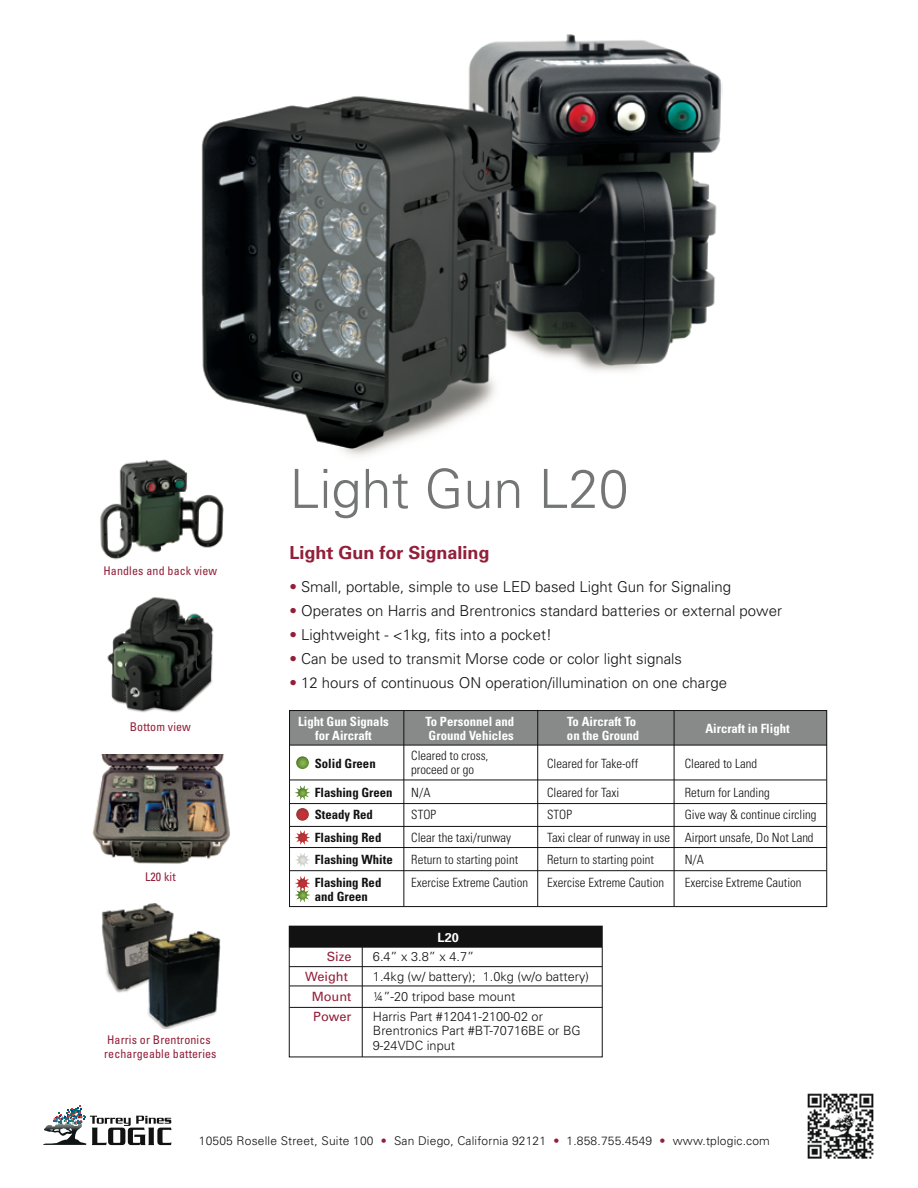
<style>
.page{position:relative;width:918px;height:1188px;background:#fff}
.page>*{position:absolute;margin:0;border:0;box-sizing:border-box;transform-origin:0 0}
.t1{font:300 54px "Univers";color:#747575}
.t2{font:700 18px "Univers";color:#921f39}
.t3{font:300 15px "Univers";color:#121212}
.t4{font:300 condensed 12.75px "Univers";color:#121212}
.t5{font:300 12.75px/14.2px "Univers";color:#121212}
.t6{font:700 condensed 12.75px "Univers";color:#fff}
.t7{font:700 condensed 12.75px "Univers";color:#121212}
.t8{font:12.75px "Univers";color:#921f39}
.t9{font:700 12.75px "Univers";color:#fff}
.t10{font:300 12px "Univers";letter-spacing:.015em;color:#121212}
.t11{font:condensed 12px/13.5px "Univers";letter-spacing:.01em;color:#921f39}
.s1{color:#921f39}
</style>
<div class="page">
<img style="left:807px;top:1093px;width:67px;height:66px">
<svg style="left:43px;top:1106px;width:128px;height:39px"></svg>
<img style="left:107px;top:597px;width:107px;height:116px">
<img style="left:92px;top:754px;width:138px;height:110px">
<img style="left:100px;top:459px;width:124px;height:101px">
<img style="left:197px;top:34px;width:525px;height:427px">
<img style="left:101px;top:903px;width:120px;height:125px">
<div style="left:290px;top:926px;width:312px;height:21px;background:#121212"></div>
<hr style="left:289px;top:947px;width:313px;height:1px;background:#121212">
<hr style="left:289px;top:966px;width:313px;height:1px;background:#121212">
<hr style="left:290px;top:1007px;width:312px;height:1px;background:#121212">
<hr style="left:290px;top:986px;width:312px;height:1px;background:#121212">
<div style="left:289px;top:926px;width:314px;height:131px;border:1px solid #121212"></div>
<hr style="left:362px;top:947px;width:1px;height:110px;background:#121212">
<svg style="left:296px;top:756px;width:13px;height:13px"></svg>
<svg style="left:295px;top:785px;width:15px;height:15px"></svg>
<svg style="left:296px;top:808px;width:13px;height:13px"></svg>
<svg style="left:295px;top:830px;width:15px;height:15px"></svg>
<svg style="left:295px;top:876px;width:15px;height:26px"></svg>
<svg style="left:295px;top:853px;width:15px;height:14px"></svg>
<div style="left:290px;top:711px;width:537px;height:34px;background:#888a8a"></div>
<div style="left:289px;top:710px;width:538px;height:197px;border:1px solid #121212"></div>
<hr style="left:403px;top:710px;width:1px;height:197px;background:#121212">
<hr style="left:537px;top:710px;width:1px;height:197px;background:#121212">
<hr style="left:674px;top:710px;width:1px;height:197px;background:#121212">
<hr style="left:290px;top:745px;width:537px;height:1px;background:#121212">
<hr style="left:289px;top:803px;width:538px;height:1px;background:#121212">
<hr style="left:289px;top:826px;width:538px;height:1px;background:#121212">
<hr style="left:289px;top:780px;width:538px;height:1px;background:#121212">
<hr style="left:289px;top:870px;width:538px;height:1px;background:#121212">
<hr style="left:290px;top:847px;width:537px;height:1px;background:#121212">
<p class="t11" style="left:104px;top:564px;width:115px">Handles and back view</p>
<p class="t11" style="left:130px;top:719px;width:63px">Bottom view</p>
<p class="t11" style="left:145px;top:869px;width:32px">L20 kit</p>
<p class="t11" style="left:104px;top:1033px;width:114px">Harris or Brentronics rechargeable batteries</p>
<h1 class="t1" style="left:289px;top:456px;width:341px">Light Gun L20</h1>
<h2 class="t2" style="left:289px;top:542px;width:202px">Light Gun for Signaling</h2>
<p class="t3" style="left:289px;top:578px;width:443px"><span class="s1">•</span> Small, portable, simple to use LED based Light Gun for Signaling</p>
<p class="t3" style="left:289px;top:602px;width:494px"><span class="s1">•</span> Operates on Harris and Brentronics standard batteries or external power</p>
<p class="t3" style="left:289px;top:626px;width:264px"><span class="s1">•</span> Lightweight - &lt;1kg, fits into a pocket!</p>
<p class="t3" style="left:289px;top:650px;width:394px"><span class="s1">•</span> Can be used to transmit Morse code or color light signals</p>
<p class="t3" style="left:289px;top:674px;width:439px"><span class="s1">•</span> 12 hours of continuous ON operation/illumination on one charge</p>
<p class="t6" style="left:298px;top:714px;width:92px">Light Gun Signals</p>
<p class="t6" style="left:425px;top:714px;width:91px">To Personnel and</p>
<p class="t6" style="left:567px;top:714px;width:70px">To Aircraft To</p>
<p class="t6" style="left:705px;top:721px;width:86px">Aircraft in Flight</p>
<p class="t6" style="left:315px;top:728px;width:58px">for Aircraft</p>
<p class="t6" style="left:429px;top:728px;width:87px">Ground Vehicles</p>
<p class="t6" style="left:567px;top:728px;width:74px">on the Ground</p>
<p class="t7" style="left:315px;top:755px;width:62px">Solid Green</p>
<p class="t4" style="left:411px;top:748px;width:79px">Cleared to cross,</p>
<p class="t4" style="left:547px;top:755px;width:93px">Cleared for Take-off</p>
<p class="t4" style="left:685px;top:755px;width:74px">Cleared to Land</p>
<p class="t4" style="left:411px;top:762px;width:64px">proceed or go</p>
<p class="t7" style="left:315px;top:784px;width:79px">Flashing Green</p>
<p class="t4" style="left:411px;top:785px;width:21px">N/A</p>
<p class="t4" style="left:547px;top:785px;width:73px">Cleared for Taxi</p>
<p class="t4" style="left:685px;top:785px;width:86px">Return for Landing</p>
<p class="t7" style="left:315px;top:807px;width:60px">Steady Red</p>
<p class="t4" style="left:411px;top:807px;width:26px">STOP</p>
<p class="t4" style="left:547px;top:807px;width:26px">STOP</p>
<p class="t4" style="left:685px;top:807px;width:133px">Give way &amp; continue circling</p>
<p class="t7" style="left:315px;top:829px;width:68px">Flashing Red</p>
<p class="t4" style="left:411px;top:830px;width:101px">Clear the taxi/runway</p>
<p class="t4" style="left:547px;top:830px;width:268px">Taxi clear of runway in use Airport unsafe, Do Not Land</p>
<p class="t7" style="left:315px;top:852px;width:79px">Flashing White</p>
<p class="t4" style="left:411px;top:852px;width:108px">Return to starting point</p>
<p class="t4" style="left:547px;top:852px;width:108px">Return to starting point</p>
<p class="t4" style="left:685px;top:852px;width:21px">N/A</p>
<p class="t7" style="left:315px;top:874px;width:68px">Flashing Red</p>
<p class="t4" style="left:411px;top:875px;width:118px">Exercise Extreme Caution</p>
<p class="t4" style="left:547px;top:875px;width:118px">Exercise Extreme Caution</p>
<p class="t4" style="left:685px;top:875px;width:118px">Exercise Extreme Caution</p>
<p class="t7" style="left:315px;top:889px;width:55px">and Green</p>
<p class="t9" style="left:438px;top:929px;width:23px">L20</p>
<p class="t8" style="left:327px;top:949px;width:26px">Size</p>
<p class="t5" style="left:373px;top:950px;width:103px">6.4” x 3.8” x 4.7”</p>
<p class="t8" style="left:305px;top:969px;width:44px">Weight</p>
<p class="t5" style="left:373px;top:970px;width:218px">1.4kg (w/ battery); 1.0kg (w/o battery)</p>
<p class="t8" style="left:312px;top:989px;width:41px">Mount</p>
<p class="t5" style="left:373px;top:990px;width:144px">¼”-20 tripod base mount</p>
<p class="t8" style="left:313px;top:1009px;width:40px">Power</p>
<p class="t5" style="left:373px;top:1009px;width:209px">Harris Part #12041-2100-02 or<br>Brentronics Part #BT-70716BE or BG<br>9-24VDC input</p>
<p class="t10" style="left:199px;top:1133px;width:573px">10505 Roselle Street, Suite 100 <span class="s1">•</span> San Diego, California 92121 <span class="s1">•</span> 1.858.755.4549 <span class="s1">•</span> www.tplogic.com</p>
</div>
